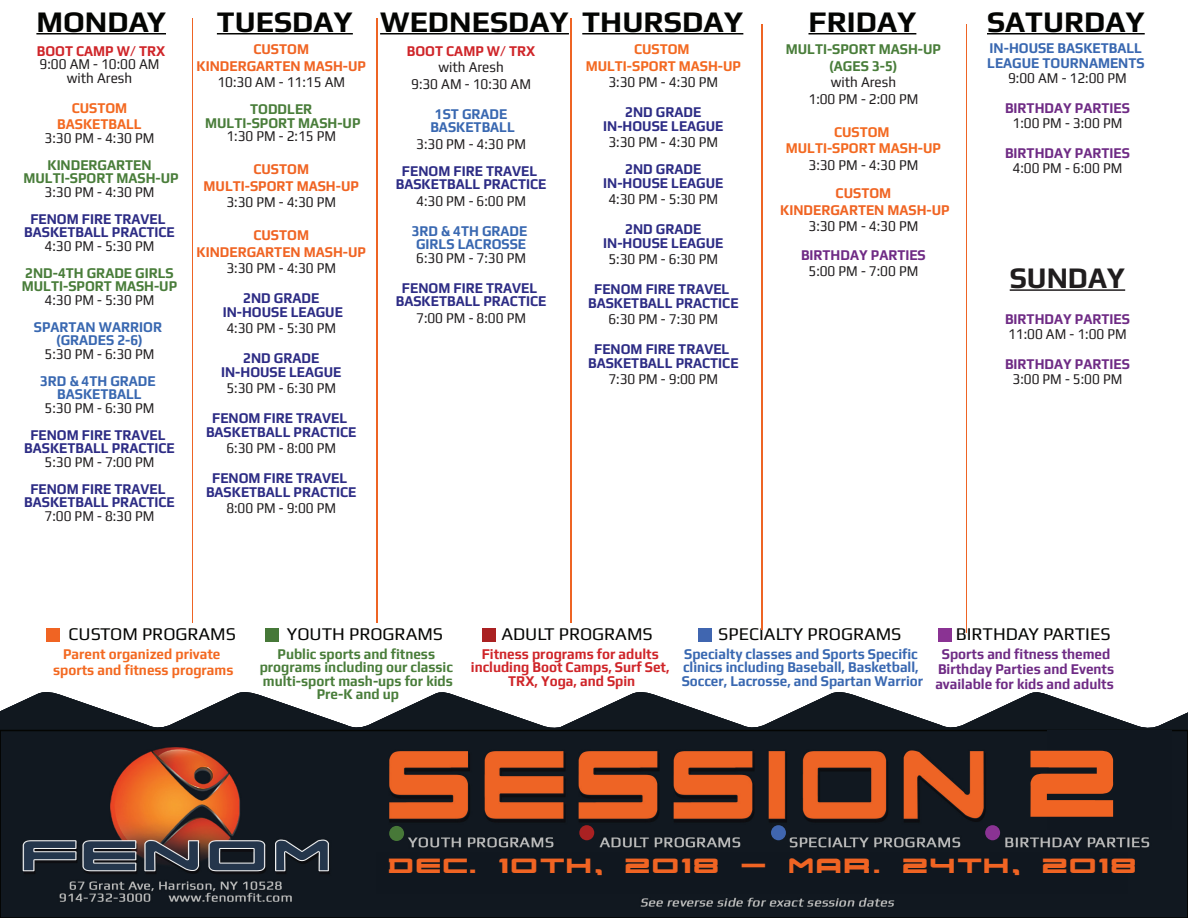
<style>
.page{position:relative;width:1188px;height:918px;background:#fff}
.page>*{position:absolute;margin:0;border:0;box-sizing:border-box;transform-origin:0 0}
.t1{font:82.5px "Kildor";color:#f06423;scale:.78 1}
.t2{font:700 30px "Play";color:#040503}
.t3{font:700 30px "Play";color:#201d1e;scale:.94 1}
.t4{font:18px "Play";color:#040503}
.t5{font:18px "Kildor";color:#f06423}
.t6{font:15px/16.5px "Play";color:#201d1e;text-align:center;scale:.9 1}
.t7{font:700 15px/13.5px "Play";color:#2d2c85;text-align:center;scale:.9 1}
.t8{font:700 15px/13.5px "Play";color:#3968b1;scale:.9 1}
.t9{font:700 15px/13.5px "Play";color:#497d3a;text-align:center;scale:.9 1}
.t10{font:700 15px/15px "Play";color:#6f2b85;text-align:center;scale:.9 1}
.t11{font:700 15px/16.5px "Play";color:#f36921;text-align:center;scale:.9 1}
.t12{font:700 15px/16.5px "Play";color:#f06423;text-align:center;scale:.9 1}
.t13{font:700 15px/13.5px "Play";color:#cf2529;text-align:center;scale:.9 1}
</style>
<div class="page">
<img style="left:0;top:692px;width:1188px;height:38px">
<svg style="left:3px;top:733px;width:1182px;height:182px;background:#412d27"></svg>
<div style="left:0;top:730px;width:1188px;height:188px;border:2px solid #040503"></div>
<img style="left:389px;top:826px;width:15px;height:15px;border-radius:8px">
<img style="left:579px;top:825px;width:15px;height:15px;border-radius:8px">
<img style="left:985px;top:825px;width:15px;height:15px;border-radius:8px">
<img style="left:771px;top:825px;width:15px;height:15px;border-radius:8px">
<img style="left:192px;top:18px;width:1px;height:605px">
<img style="left:376px;top:18px;width:1px;height:543px">
<img style="left:377px;top:19px;width:1px;height:604px">
<div style="left:1047px;top:730px;width:125px;height:100px;background:#10171f"></div>
<div style="left:377px;top:852px;width:751px;height:41px;background:#10171f"></div>
<hr style="left:36px;top:33px;width:130px;height:1px;background:#040503">
<hr style="left:217px;top:33px;width:136px;height:1px;background:#040503">
<hr style="left:380px;top:33px;width:189px;height:1px;background:#040503">
<hr style="left:582px;top:33px;width:161px;height:1px;background:#040503">
<hr style="left:808px;top:33px;width:108px;height:1px;background:#040503">
<hr style="left:987px;top:33px;width:158px;height:1px;background:#040503">
<hr style="left:1010px;top:289px;width:115px;height:2px;background:#201d1e">
<div style="left:46px;top:628px;width:14px;height:14px;background:#f06423"></div>
<div style="left:265px;top:628px;width:14px;height:14px;background:#467838"></div>
<div style="left:482px;top:628px;width:13px;height:14px;background:#aa2122"></div>
<div style="left:698px;top:628px;width:13px;height:14px;background:#4066b0"></div>
<div style="left:938px;top:628px;width:14px;height:14px;background:#8a3393"></div>
<img style="left:571px;top:19px;width:1px;height:604px">
<img style="left:762px;top:25px;width:1px;height:604px">
<img style="left:966px;top:28px;width:1px;height:604px">
<h2 class="t2" style="left:36px;top:4px;width:131px">MONDAY</h2>
<h2 class="t2" style="left:217px;top:4px;width:528px">TUESDAY WEDNESDAY THURSDAY</h2>
<h2 class="t2" style="left:808px;top:4px;width:109px">FRIDAY</h2>
<h2 class="t2" style="left:987px;top:4px;width:159px">SATURDAY</h2>
<p class="t13" style="left:37px;top:44px;width:144px">BOOT CAMP W/ TRX</p>
<p class="t6" style="left:40px;top:57px;width:135px;line-height:13.5px">9:00 AM - 10:00 AM with Aresh</p>
<p class="t11" style="left:57px;top:99px;width:95px">CUSTOM<br>BASKETBALL</p>
<p class="t6" style="left:45px;top:129px;width:123px">3:30 PM - 4:30 PM</p>
<p class="t9" style="left:23px;top:158px;width:174px">KINDERGARTEN<br>MULTI-SPORT MASH-UP</p>
<p class="t6" style="left:45px;top:183px;width:123px">3:30 PM - 4:30 PM</p>
<p class="t7" style="left:24px;top:212px;width:169px">FENOM FIRE TRAVEL<br>BASKETBALL PRACTICE</p>
<p class="t6" style="left:45px;top:237px;width:123px">4:30 PM - 5:30 PM</p>
<p class="t9" style="left:22px;top:266px;width:174px;text-align:left">2ND-4TH GRADE GIRLS<br>MULTI-SPORT MASH-UP</p>
<p class="t6" style="left:45px;top:291px;width:123px">4:30 PM - 5:30 PM</p>
<p class="t8" style="left:34px;top:320px;width:144px;text-align:center">SPARTAN WARRIOR (GRADES 2-6)</p>
<p class="t6" style="left:45px;top:345px;width:123px">5:30 PM - 6:30 PM</p>
<p class="t8" style="left:40px;top:374px;width:130px;text-align:center">3RD &amp; 4TH GRADE<br>BASKETBALL</p>
<p class="t6" style="left:45px;top:399px;width:123px">5:30 PM - 6:30 PM</p>
<p class="t7" style="left:24px;top:428px;width:169px">FENOM FIRE TRAVEL<br>BASKETBALL PRACTICE</p>
<p class="t6" style="left:45px;top:453px;width:123px">5:30 PM - 7:00 PM</p>
<p class="t7" style="left:24px;top:482px;width:169px">FENOM FIRE TRAVEL<br>BASKETBALL PRACTICE</p>
<p class="t6" style="left:45px;top:507px;width:123px">7:00 PM - 8:30 PM</p>
<p class="t8" style="left:987px;top:40px;width:176px;line-height:15px">IN-HOUSE BASKETBALL<br>LEAGUE TOURNAMENTS</p>
<p class="t6" style="left:1008px;top:69px;width:133px">9:00 AM - 12:00 PM</p>
<p class="t10" style="left:1005px;top:100px;width:140px">BIRTHDAY PARTIES</p>
<p class="t6" style="left:1013px;top:114px;width:123px">1:00 PM - 3:00 PM</p>
<p class="t10" style="left:1005px;top:145px;width:140px">BIRTHDAY PARTIES</p>
<p class="t6" style="left:1013px;top:159px;width:123px">4:00 PM - 6:00 PM</p>
<p class="t9" style="left:786px;top:41px;width:174px;line-height:16.5px">MULTI-SPORT MASH-UP (AGES 3-5)</p>
<p class="t6" style="left:809px;top:74px;width:123px">with Aresh<br>1:00 PM - 2:00 PM</p>
<p class="t11" style="left:786px;top:123px;width:174px">CUSTOM<br>MULTI-SPORT MASH-UP</p>
<p class="t6" style="left:809px;top:156px;width:123px">3:30 PM - 4:30 PM</p>
<p class="t12" style="left:780px;top:185px;width:190px">CUSTOM<br>KINDERGARTEN MASH-UP</p>
<p class="t6" style="left:809px;top:218px;width:123px">3:30 PM - 4:30 PM</p>
<p class="t10" style="left:801px;top:247px;width:140px">BIRTHDAY PARTIES</p>
<p class="t6" style="left:809px;top:263px;width:123px">5:00 PM - 7:00 PM</p>
<h2 class="t3" style="left:1010px;top:260px;width:124px">SUNDAY</h2>
<p class="t10" style="left:1005px;top:311px;width:140px">BIRTHDAY PARTIES</p>
<p class="t6" style="left:1008px;top:326px;width:133px">11:00 AM - 1:00 PM</p>
<p class="t10" style="left:1005px;top:356px;width:140px">BIRTHDAY PARTIES</p>
<p class="t6" style="left:1013px;top:371px;width:123px">3:00 PM - 5:00 PM</p>
<p class="t12" style="left:197px;top:41px;width:190px">CUSTOM<br>KINDERGARTEN MASH-UP</p>
<p class="t6" style="left:217px;top:74px;width:143px">10:30 AM - 11:15 AM</p>
<p class="t9" style="left:205px;top:102px;width:174px">TODDLER<br>MULTI-SPORT MASH-UP</p>
<p class="t6" style="left:226px;top:128px;width:123px">1:30 PM - 2:15 PM</p>
<p class="t12" style="left:204px;top:161px;width:174px">CUSTOM<br>MULTI-SPORT MASH-UP</p>
<p class="t6" style="left:226px;top:194px;width:123px">3:30 PM - 4:30 PM</p>
<p class="t12" style="left:197px;top:227px;width:190px">CUSTOM<br>KINDERGARTEN MASH-UP</p>
<p class="t6" style="left:226px;top:260px;width:123px">3:30 PM - 4:30 PM</p>
<p class="t7" style="left:223px;top:291px;width:135px">2ND GRADE<br>IN-HOUSE LEAGUE</p>
<p class="t6" style="left:226px;top:320px;width:123px">4:30 PM - 5:30 PM</p>
<p class="t7" style="left:221px;top:351px;width:135px">2ND GRADE<br>IN-HOUSE LEAGUE</p>
<p class="t6" style="left:226px;top:380px;width:123px">5:30 PM - 6:30 PM</p>
<p class="t7" style="left:206px;top:411px;width:169px">FENOM FIRE TRAVEL<br>BASKETBALL PRACTICE</p>
<p class="t6" style="left:226px;top:440px;width:123px">6:30 PM - 8:00 PM</p>
<p class="t7" style="left:206px;top:471px;width:169px">FENOM FIRE TRAVEL<br>BASKETBALL PRACTICE</p>
<p class="t6" style="left:226px;top:500px;width:123px">8:00 PM - 9:00 PM</p>
<p class="t11" style="left:586px;top:41px;width:174px">CUSTOM<br>MULTI-SPORT MASH-UP</p>
<p class="t6" style="left:608px;top:74px;width:123px">3:30 PM - 4:30 PM</p>
<p class="t7" style="left:603px;top:105px;width:135px">2ND GRADE<br>IN-HOUSE LEAGUE</p>
<p class="t6" style="left:608px;top:134px;width:123px">3:30 PM - 4:30 PM</p>
<p class="t7" style="left:603px;top:162px;width:135px">2ND GRADE<br>IN-HOUSE LEAGUE</p>
<p class="t6" style="left:608px;top:191px;width:123px">4:30 PM - 5:30 PM</p>
<p class="t7" style="left:603px;top:222px;width:135px">2ND GRADE<br>IN-HOUSE LEAGUE</p>
<p class="t6" style="left:608px;top:251px;width:123px">5:30 PM - 6:30 PM</p>
<p class="t7" style="left:588px;top:282px;width:169px">FENOM FIRE TRAVEL<br>BASKETBALL PRACTICE</p>
<p class="t6" style="left:608px;top:311px;width:123px">6:30 PM - 7:30 PM</p>
<p class="t7" style="left:588px;top:342px;width:169px">FENOM FIRE TRAVEL<br>BASKETBALL PRACTICE</p>
<p class="t6" style="left:608px;top:371px;width:123px">7:30 PM - 9:00 PM</p>
<p class="t13" style="left:407px;top:44px;width:144px">BOOT CAMP W/ TRX</p>
<p class="t6" style="left:411px;top:59px;width:135px">with Aresh<br>9:30 AM - 10:30 AM</p>
<p class="t8" style="left:430px;top:107px;width:95px">1ST GRADE<br>BASKETBALL</p>
<p class="t6" style="left:416px;top:135px;width:123px">3:30 PM - 4:30 PM</p>
<p class="t7" style="left:396px;top:164px;width:169px">FENOM FIRE TRAVEL<br>BASKETBALL PRACTICE</p>
<p class="t6" style="left:416px;top:192px;width:123px">4:30 PM - 6:00 PM</p>
<p class="t8" style="left:412px;top:224px;width:130px">3RD &amp; 4TH GRADE<br>GIRLS LACROSSE</p>
<p class="t6" style="left:416px;top:249px;width:123px">6:30 PM - 7:30 PM</p>
<p class="t7" style="left:396px;top:281px;width:169px">FENOM FIRE TRAVEL<br>BASKETBALL PRACTICE</p>
<p class="t6" style="left:416px;top:309px;width:123px">7:00 PM - 8:00 PM</p>
<p class="t4" style="left:68px;top:623px;width:169px">CUSTOM PROGRAMS</p>
<p class="t4" style="left:287px;top:623px;width:158px">YOUTH PROGRAMS</p>
<p class="t4" style="left:501px;top:623px;width:153px">ADULT PROGRAMS</p>
<p class="t4" style="left:718px;top:623px;width:185px">SPECIALTY PROGRAMS</p>
<p class="t4" style="left:956px;top:623px;width:157px">BIRTHDAY PARTIES</p>
<p class="t11" style="left:53px;top:645px;width:202px">Parent organized private sports and fitness programs</p>
<p class="t9" style="left:260px;top:647px;width:216px">Public sports and fitness programs including our classic multi-sport mash-ups for kids<br>Pre-K and up</p>
<p class="t13" style="left:471px;top:647px;width:222px">Fitness programs for adults including Boot Camps, Surf Set,<br>TRX, Yoga, and Spin</p>
<p class="t8" style="left:682px;top:647px;width:270px">Specialty classes and Sports Specific clinics including Baseball, Basketball,<br>Soccer, Lacrosse, and Spartan Warrior</p>
<p class="t10" style="left:935px;top:646px;width:200px">Sports and fitness themed<br>Birthday Parties and Events available for kids and adults</p>
<h1 class="t1" style="left:1030px;top:749px;width:126px">2</h1>
<p class="t5" style="left:389px;top:858px;width:752px">DEC. 10TH, 2018 - MAR. 24TH, 2018</p>
</div>
